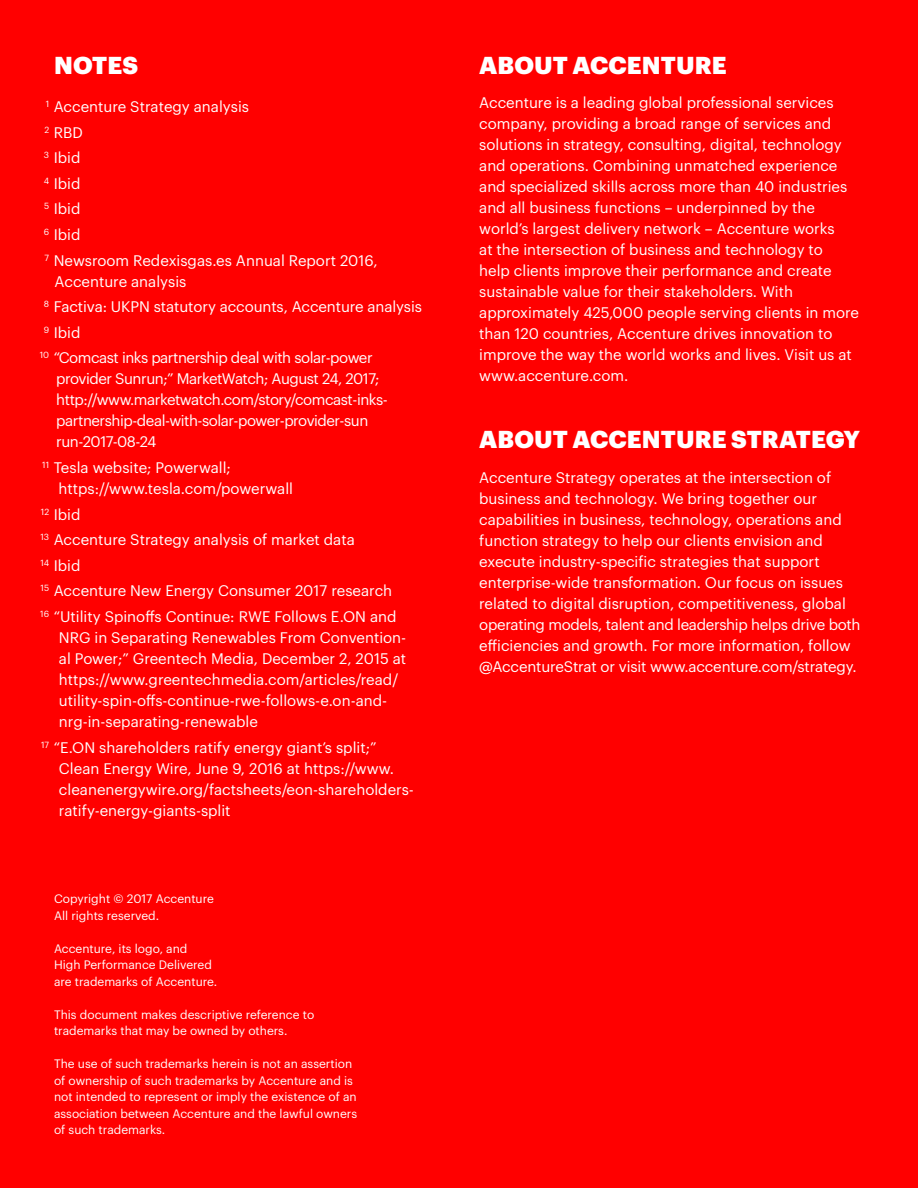
<style>
.page{position:relative;width:918px;height:1188px;background:#f00}
.page>*{position:absolute;margin:0;border:0;box-sizing:border-box;transform-origin:0 0}
.t1{font:900 24px "Graphik";letter-spacing:.005em;color:#fff}
.BODY{font:15px/21px "Graphik";color:#fff}
.BODY-2{font:15px/21px "Graphik";letter-spacing:-.03em;color:#fff}
.BODY-3{font:12px/16.5px "Graphik";color:#fff}
</style>
<div class="page">
<p class="t1" style="left:54px;top:46px;width:86px">NOTES</p>
<p class="BODY" style="left:46px;top:95px;width:205px"><sup>1</sup> Accenture Strategy analysis</p>
<p class="BODY" style="left:44px;top:121px;width:40px"><sup>2</sup> RBD</p>
<p class="BODY" style="left:44px;top:146px;width:38px"><sup>3</sup> Ibid</p>
<p class="BODY" style="left:44px;top:172px;width:38px"><sup>4</sup> Ibid</p>
<p class="BODY" style="left:44px;top:197px;width:38px"><sup>5</sup> Ibid</p>
<p class="BODY" style="left:44px;top:223px;width:38px"><sup>6</sup> Ibid</p>
<p class="BODY" style="left:55px;top:248px;width:325px;text-indent:-10px"><sup>7</sup> Newsroom Redexisgas.es Annual Report 2016,<br>Accenture analysis</p>
<p class="BODY" style="left:44px;top:295px;width:380px"><sup>8</sup> Factiva: UKPN statutory accounts, Accenture analysis</p>
<p class="BODY" style="left:44px;top:321px;width:38px"><sup>9</sup> Ibid</p>
<p class="BODY-2" style="left:56px;top:346px;width:333px;text-indent:-17px"><sup>10</sup> “Comcast inks partnership deal with solar-power provider Sunrun;” MarketWatch; August 24, 2017; http://www.marketwatch.com/story/comcast-inks&shy;partnership-deal-with-solar-power-provider-sun run-2017-08-24</p>
<p class="BODY" style="left:59px;top:456px;width:236px;text-indent:-16px"><sup>11</sup> Tesla website; Powerwall; https://www.tesla.com/powerwall</p>
<p class="BODY" style="left:41px;top:502px;width:41px"><sup>12</sup> Ibid</p>
<p class="BODY" style="left:40px;top:528px;width:316px"><sup>13</sup> Accenture Strategy analysis of market data</p>
<p class="BODY" style="left:40px;top:554px;width:41px"><sup>14</sup> Ibid</p>
<p class="BODY" style="left:41px;top:579px;width:353px"><sup>15</sup> Accenture New Energy Consumer 2017 research</p>
<p class="BODY" style="left:40px;top:605px;width:358px"><sup>16</sup> “Utility Spinoffs Continue: RWE Follows E.ON and</p>
<p class="BODY" style="left:59px;top:626px;width:349px">NRG in Separating Renewables From Convention&shy;al Power;” Greentech Media, December 2, 2015 at https://www.greentechmedia.com/articles/read/ utility-spin-offs-continue-rwe-follows-e.on-and&shy;nrg-in-separating-renewable</p>
<p class="BODY" style="left:41px;top:735px;width:337px"><sup>17</sup> “E.ON shareholders ratify energy giant’s split;”</p>
<p class="BODY" style="left:59px;top:756px;width:357px">Clean Energy Wire, June 9, 2016 at https://www. cleanenergywire.org/factsheets/eon-shareholders&shy;ratify-energy-giants-split</p>
<p class="BODY-3" style="left:54px;top:889px;width:161px">Copyright © 2017 Accenture</p>
<p class="BODY-3" style="left:54px;top:906px;width:107px">All rights reserved.</p>
<p class="BODY-3" style="left:54px;top:939px;width:135px">Accenture, its logo, and</p>
<p class="BODY-3" style="left:54px;top:955px;width:159px">High Performance Delivered</p>
<p class="BODY-3" style="left:54px;top:972px;width:165px">are trademarks of Accenture.</p>
<p class="BODY-3" style="left:54px;top:1005px;width:262px">This document makes descriptive reference to trademarks that may be owned by others.</p>
<p class="BODY-3" style="left:54px;top:1054px;width:305px">The use of such trademarks herein is not an assertion of ownership of such trademarks by Accenture and is not intended to represent or imply the existence of an association between Accenture and the lawful owners of such trademarks.</p>
<p class="t1" style="left:479px;top:46px;width:249px">ABOUT ACCENTURE</p>
<p class="BODY" style="left:479px;top:91px;width:381px">Accenture is a leading global professional services company, providing a broad range of services and solutions in strategy, consulting, digital, technology and operations. Combining unmatched experience and specialized skills across more than 40 industries and all business functions – underpinned by the world’s largest delivery network – Accenture works<br>at the intersection of business and technology to<br>help clients improve their performance and create sustainable value for their stakeholders. With approximately 425,000 people serving clients in more than 120 countries, Accenture drives innovation to improve the way the world works and lives. Visit us at www.accenture.com.</p>
<p class="t1" style="left:479px;top:421px;width:382px">ABOUT ACCENTURE STRATEGY</p>
<p class="BODY" style="left:479px;top:465px;width:383px">Accenture Strategy operates at the intersection of business and technology. We bring together our capabilities in business, technology, operations and function strategy to help our clients envision and execute industry-specific strategies that support enterprise-wide transformation. Our focus on issues related to digital disruption, competitiveness, global operating models, talent and leadership helps drive both efficiencies and growth. For more information, follow @AccentureStrat or visit www.accenture.com/strategy.</p>
</div>
